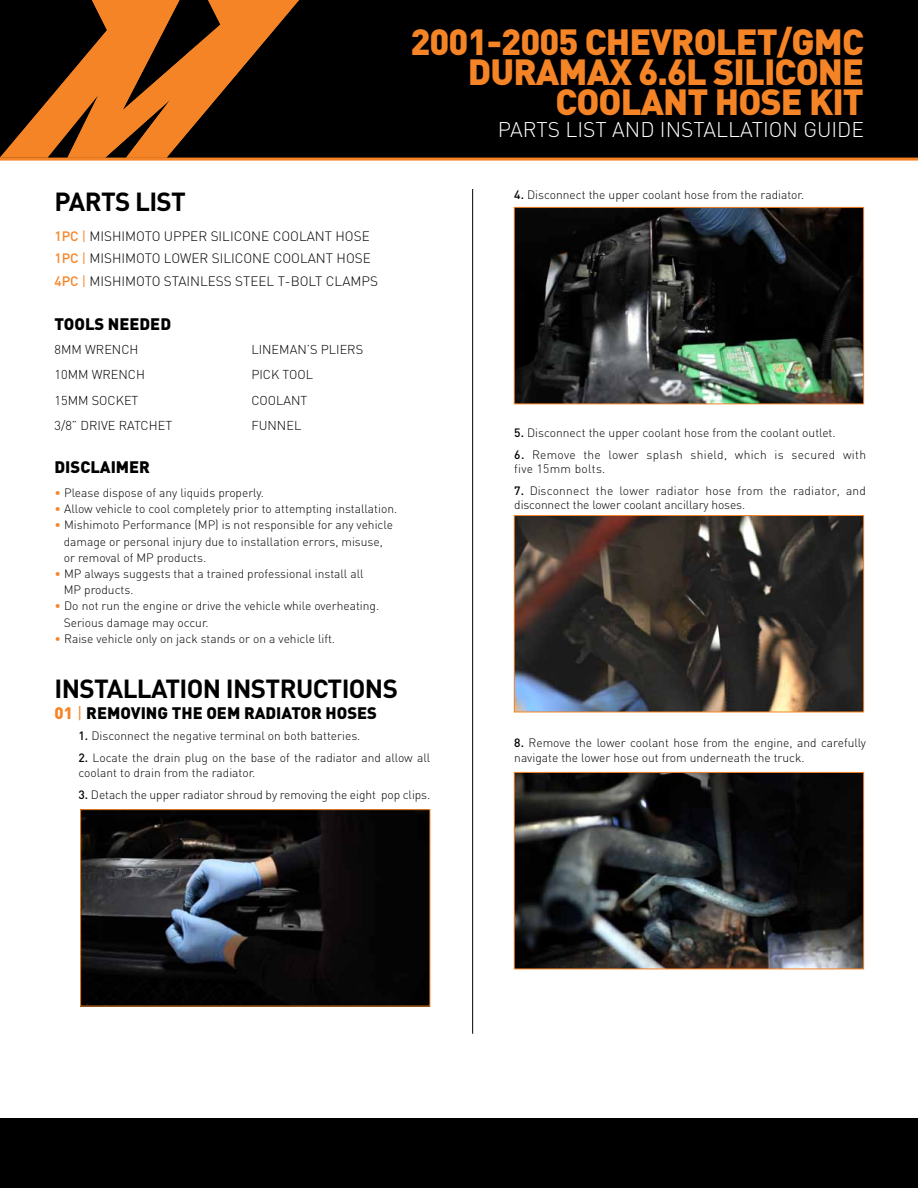
<style>
.page{position:relative;width:918px;height:1188px;background:#fff}
.page>*{position:absolute;margin:0;border:0;box-sizing:border-box;transform-origin:0 0}
.t1{font:900 36px/30px "DIN";letter-spacing:-.025em;color:#f58426}
.t2{font:700 25.95px "DIN";letter-spacing:-.025em;color:#000}
.t3{font:300 21px "DIN";color:#fff}
.t4{font:900 16.5px "DIN";color:#000}
.t5{font:300 13.5px/22.5px "DIN";color:#000}
.t6{font:300 12.75px/25.5px "DIN";color:#000}
.t7{font:300 12px/16.2px "DIN";color:#000}
.t8{font:300 12px/14.4px "DIN";letter-spacing:.025em;color:#000}
.s1{font-weight:500;color:#f58426}
.s2{font-weight:400;color:#f58426}
.s3{font-weight:500}
.s4{color:#f58426}
</style>
<div class="page">
<div style="left:0;top:0;width:918px;height:161px;background:#000"></div>
<hr style="left:472px;top:189px;width:1px;height:845px;background:#000">
<svg style="left:0;top:0;width:299px;height:158px;background:#753f12"></svg>
<img style="left:82px;top:811px;width:346px;height:193px">
<div style="left:80px;top:809px;width:350px;height:197px;border:1px solid #f58426"></div>
<img style="left:516px;top:209px;width:346px;height:193px">
<div style="left:514px;top:207px;width:350px;height:197px;border:1px solid #f58426"></div>
<img style="left:516px;top:517px;width:346px;height:193px">
<div style="left:514px;top:515px;width:350px;height:197px;border:1px solid #f58426"></div>
<div style="left:0;top:1119px;width:918px;height:69px;background:#000"></div>
<img style="left:516px;top:774px;width:346px;height:193px">
<div style="left:514px;top:772px;width:350px;height:197px;border:1px solid #f58426"></div>
<h2 class="t2" style="left:55px;top:184px;width:133px">PARTS LIST</h2>
<p class="t5" style="left:55px;top:224px;width:325px"><span class="s1">1PC</span> <span class="s2">|</span> MISHIMOTO UPPER SILICONE COOLANT HOSE<br><span class="s1">1PC</span> <span class="s2">|</span> MISHIMOTO LOWER SILICONE COOLANT HOSE<br><span class="s1">4PC</span> <span class="s2">|</span> MISHIMOTO STAINLESS STEEL T-BOLT CLAMPS</p>
<h3 class="t4" style="left:55px;top:313px;width:116px">TOOLS NEEDED</h3>
<h1 class="t1" style="left:468px;top:25px;width:371px;text-indent:-58px">2001-2005 CHEVROLET/GMC<br>DURAMA</h1>
<h1 class="t1" style="left:555px;top:55px;width:310px;text-align:right">ONE<br>COOLANT HOSE KIT</h1>
<h3 class="t3" style="left:498px;top:117px;width:368px">PARTS LIST AND INSTALLATION GUIDE</h3>
<h1 class="t1" style="left:609px;top:55px;width:122px">X 6.6L SILIC</h1>
<p class="t7" style="left:514px;top:186px;width:291px"><span class="s3">4.</span> Disconnect the upper coolant hose from the radiator.</p>
<p class="t6" style="left:55px;top:336px;width:119px">8MM WRENCH<br>10MM WRENCH<br>15MM SOCKET<br>3/8” DRIVE RATCHET</p>
<p class="t6" style="left:251px;top:336px;width:113px">LINEMAN’S PLIERS<br>PICK TOOL<br>COOLANT<br>FUNNEL</p>
<h3 class="t4" style="left:55px;top:456px;width:97px">DISCLAIMER</h3>
<p class="t7" style="left:55px;top:484px;width:211px"><span class="s4">•</span> Please dispose of any liquids properly.</p>
<p class="t7" style="left:55px;top:501px;width:344px"><span class="s4">•</span> Allow vehicle to cool completely prior to attempting installation.</p>
<p class="t7" style="left:64px;top:517px;width:331px;text-indent:-9px"><span class="s4">•</span> Mishimoto Performance (MP) is not responsible for any vehicle damage or personal injury due to installation errors, misuse, or removal of MP products.</p>
<p class="t7" style="left:64px;top:565px;width:301px;text-indent:-9px"><span class="s4">•</span> MP always suggests that a trained professional install all<br>MP products.</p>
<p class="t7" style="left:64px;top:598px;width:317px;text-indent:-9px"><span class="s4">•</span> Do not run the engine or drive the vehicle while overheating.<br>Serious damage may occur.</p>
<p class="t7" style="left:55px;top:630px;width:282px"><span class="s4">•</span> Raise vehicle only on jack stands or on a vehicle lift.</p>
<h2 class="t2" style="left:55px;top:671px;width:345px">INSTALLATION INSTRUCTIONS</h2>
<h3 class="t4" style="left:55px;top:702px;width:44px"><span class="s4">01</span> <span class="s2">|</span> REM</h3>
<h3 class="t4" style="left:120px;top:702px;width:238px">OVING THE OEM RADIATOR HOSES</h3>
<p class="t7" style="left:79px;top:728px;width:283px"><span class="s3">1.</span> Disconnect the negative terminal on both batteries.</p>
<p class="t7" style="left:79px;top:751px;width:353px;line-height:14.4px"><span class="s3">2.</span> Locate the drain plug on the base of the radiator and allow all coolant to drain from the radiator.</p>
<p class="t7" style="left:79px;top:786px;width:353px"><span class="s3">3.</span> Detach the upper radiator shroud by removing the eight pop clips.</p>
<p class="t7" style="left:514px;top:424px;width:323px"><span class="s3">5.</span> Disconnect the upper coolant hose from the coolant outlet.</p>
<p class="t8" style="left:514px;top:447px;width:353px"><span class="s3">6.</span> Remove the lower splash shield, which is secured with five 15mm bolts.</p>
<p class="t7" style="left:514px;top:483px;width:353px;line-height:14.4px"><span class="s3">7.</span> Disconnect the lower radiator hose from the radiator, and disconnect the lower coolant ancillary hoses.</p>
<p class="t7" style="left:514px;top:736px;width:353px;line-height:14.4px"><span class="s3">8.</span> Remove the lower coolant hose from the engine, and carefully navigate the lower hose out from underneath the truck.</p>
</div>
